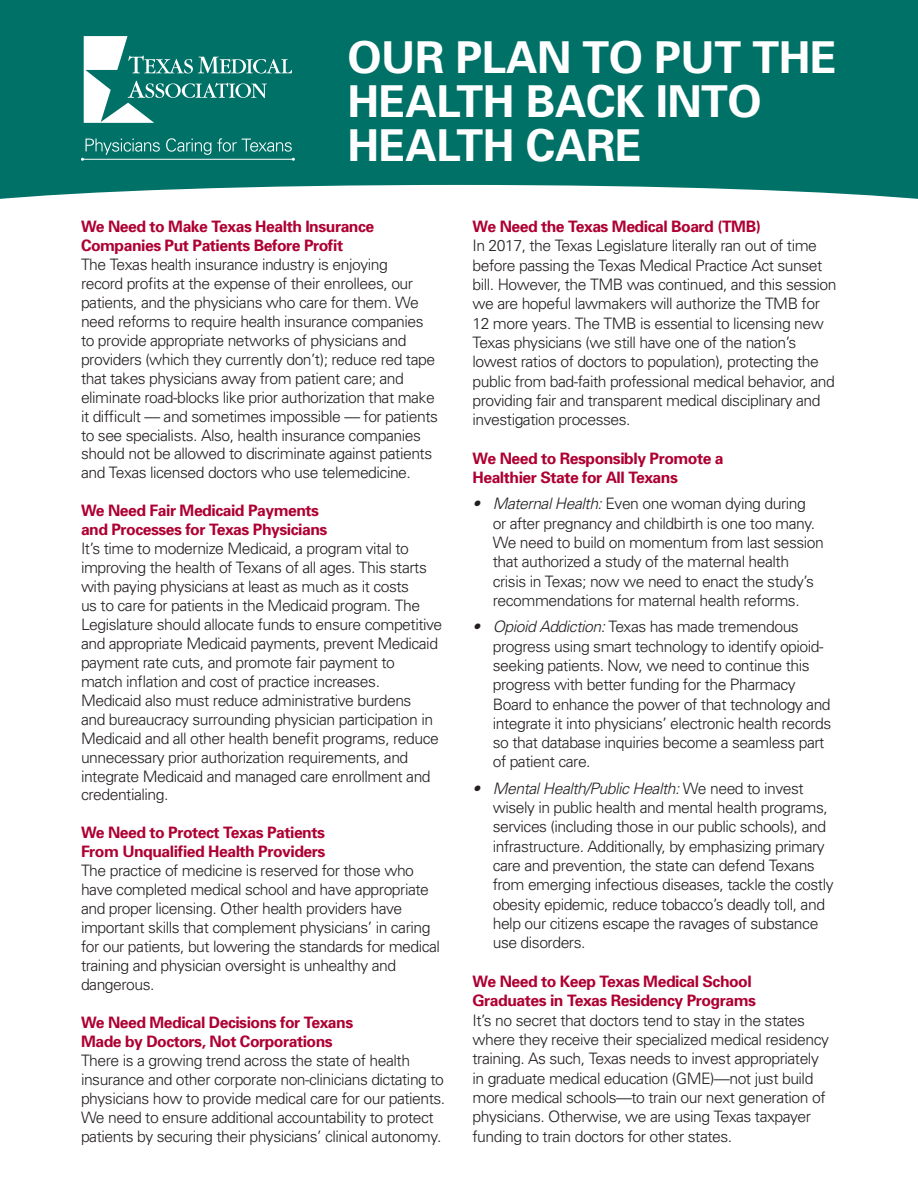
<style>
.page{position:relative;width:918px;height:1188px;background:#fff}
.page>*{position:absolute;margin:0;border:0;box-sizing:border-box;transform-origin:0 0}
.t1{font:700 43.95px/44px "Univers";letter-spacing:-.01em;color:#fff}
.t2{font:300 15.75px/19.4px "Univers";letter-spacing:-.03em;color:#231f20}
.t3{font:700 15.75px/18.9px "Univers";letter-spacing:-.03em;color:#ae0032}
.s1{font-style:italic}
</style>
<div class="page">
<div style="left:0;top:0;width:918px;height:199px;background:#007167"></div>
<svg style="left:84px;top:36px;width:208px;height:87px"></svg>
<hr style="left:83px;top:159px;width:209px;height:1px;background:#fff">
<svg style="left:81px;top:139px;width:79px;height:22px;background:#2e8a82"></svg>
<svg style="left:166px;top:138px;width:45px;height:17px"></svg>
<svg style="left:217px;top:138px;width:75px;height:14px"></svg>
<p class="t1" style="left:347px;top:35px;width:491px">OUR PLAN TO PUT THE<br>HEALTH BACK INTO<br>HEALTH CARE</p>
<p class="t3" style="left:81px;top:217px;width:295px">We Need to Make Texas Health Insurance<br>Companies Put Patients Before Profit</p>
<p class="t2" style="left:81px;top:255px;width:359px;line-height:18.9px">The Texas health insurance industry is enjoying<br>record profits at the expense of their enrollees, our patients, and the physicians who care for them. We need reforms to require health insurance companies to provide appropriate networks of physicians and providers (which they currently don’t); reduce red tape that takes physicians away from patient care; and eliminate road-blocks like prior authorization that make it difficult — and sometimes impossible — for patients to see specialists. Also, health insurance companies should not be allowed to discriminate against patients and Texas licensed doctors who use telemedicine.</p>
<p class="t3" style="left:81px;top:501px;width:248px">We Need Fair Medicaid Payments and Processes for Texas Physicians</p>
<p class="t2" style="left:81px;top:539px;width:363px;line-height:18.9px">It’s time to modernize Medicaid, a program vital to improving the health of Texans of all ages. This starts with paying physicians at least as much as it costs<br>us to care for patients in the Medicaid program. The Legislature should allocate funds to ensure competitive and appropriate Medicaid payments, prevent Medicaid payment rate cuts, and promote fair payment to<br>match inflation and cost of practice increases.<br>Medicaid also must reduce administrative burdens<br>and bureaucracy surrounding physician participation in Medicaid and all other health benefit programs, reduce unnecessary prior authorization requirements, and integrate Medicaid and managed care enrollment and credentialing.</p>
<p class="t3" style="left:81px;top:823px;width:246px">We Need to Protect Texas Patients<br>From Unqualified Health Providers</p>
<p class="t2" style="left:81px;top:861px;width:361px;line-height:18.9px">The practice of medicine is reserved for those who have completed medical school and have appropriate and proper licensing. Other health providers have important skills that complement physicians’ in caring for our patients, but lowering the standards for medical training and physician oversight is unhealthy and dangerous.</p>
<p class="t3" style="left:81px;top:1013px;width:274px">We Need Medical Decisions for Texans<br>Made by Doctors, Not Corporations</p>
<p class="t2" style="left:81px;top:1051px;width:366px;line-height:18.9px">There is a growing trend across the state of health insurance and other corporate non-clinicians dictating to physicians how to provide medical care for our patients.<br>We need to ensure additional accountability to protect patients by securing their physicians’ clinical autonomy.</p>
<p class="t3" style="left:472px;top:217px;width:290px">We Need the Texas Medical Board (TMB)</p>
<p class="t2" style="left:472px;top:236px;width:366px">In 2017, the Texas Legislature literally ran out of time before passing the Texas Medical Practice Act sunset bill. However, the TMB was continued, and this session we are hopeful lawmakers will authorize the TMB for 12 more years. The TMB is essential to licensing new Texas physicians (we still have one of the nation’s lowest ratios of doctors to population), protecting the public from bad-faith professional medical behavior, and providing fair and transparent medical disciplinary and investigation processes.</p>
<p class="t3" style="left:472px;top:449px;width:253px;line-height:19.4px">We Need to Responsibly Promote a<br>Healthier State for All Texans</p>
<p class="t2" style="left:493px;top:494px;width:333px;text-indent:-20px"><span class="s1">• Maternal Health:</span> Even one woman dying during<br>or after pregnancy and childbirth is one too many.<br>We need to build on momentum from last session that authorized a study of the maternal health crisis in Texas; now we need to enact the study’s recommendations for maternal health reforms.</p>
<p class="t2" style="left:493px;top:617px;width:340px;text-indent:-20px"><span class="s1">• Opioid Addiction:</span> Texas has made tremendous progress using smart technology to identify opioid&shy;seeking patients. Now, we need to continue this progress with better funding for the Pharmacy Board to enhance the power of that technology and integrate it into physicians’ electronic health records so that database inquiries become a seamless part of patient care.</p>
<p class="t2" style="left:493px;top:778px;width:342px;text-indent:-20px"><span class="s1">• Mental Health/Public Health:</span> We need to invest wisely in public health and mental health programs, services (including those in our public schools), and infrastructure. Additionally, by emphasizing primary care and prevention, the state can defend Texans from emerging infectious diseases, tackle the costly obesity epidemic, reduce tobacco’s deadly toll, and help our citizens escape the ravages of substance use disorders.</p>
<p class="t3" style="left:472px;top:972px;width:285px;line-height:19.4px">We Need to Keep Texas Medical School<br>Graduates in Texas Residency Programs</p>
<p class="t2" style="left:472px;top:1010px;width:358px">It’s no secret that doctors tend to stay in the states where they receive their specialized medical residency training. As such, Texas needs to invest appropriately in graduate medical education (GME)—not just build more medical schools—to train our next generation of physicians. Otherwise, we are using Texas taxpayer funding to train doctors for other states.</p>
</div>
